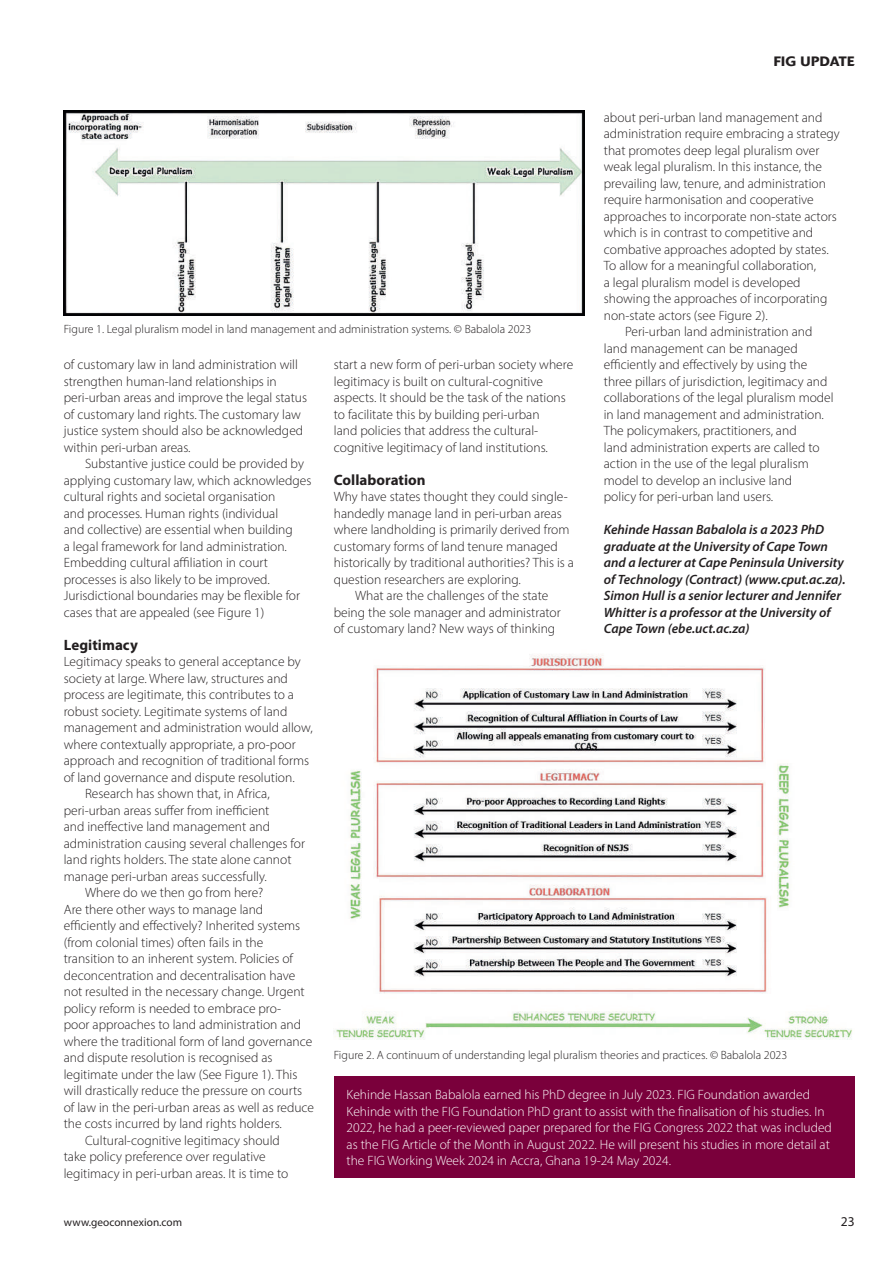
<style>
.page{position:relative;width:893px;height:1263px;background:#fff}
.page>*{position:absolute;margin:0;border:0;box-sizing:border-box;transform-origin:0 0}
.t1{font:700 15px "Myriad Pro";color:#231f20}
.t2{font:300 13.5px/16.5px "Myriad Pro";color:#231f20}
.t3{font:300 13.5px/16.5px "Myriad Pro";color:#fff}
.t4{font:italic 600 13.5px/16.5px "Myriad Pro";color:#231f20}
.t5{font:500 13.5px "Delta";letter-spacing:.025em;color:#231f20}
.t6{font:13.5px "Myriad Pro";color:#231f20}
.t7{font:300 12px "Myriad Pro";color:#231f20}
.t8{font:11.25px "Myriad Pro";letter-spacing:.005em;color:#231f20}
</style>
<div class="page">
<div style="left:334px;top:1076px;width:521px;height:102px;background:#7a003b"></div>
<img style="left:64px;top:111px;width:521px;height:205px">
<img style="left:334px;top:654px;width:518px;height:385px">
<p class="t5" style="left:774px;top:57px;width:82px">FIG UPDATE</p>
<p class="t2" style="left:604px;top:110px;width:220px">about peri-urban land management and</p>
<p class="t2" style="left:604px;top:127px;width:237px">administration require embracing a strategy</p>
<p class="t2" style="left:604px;top:143px;width:217px">that promotes deep legal pluralism over</p>
<p class="t2" style="left:604px;top:160px;width:220px">weak legal pluralism. In this instance, the</p>
<p class="t2" style="left:604px;top:176px;width:224px">prevailing law, tenure, and administration</p>
<p class="t2" style="left:604px;top:193px;width:212px">require harmonisation and cooperative</p>
<p class="t2" style="left:604px;top:209px;width:235px">approaches to incorporate non-state actors</p>
<p class="t2" style="left:604px;top:226px;width:211px">which is in contrast to competitive and</p>
<p class="t2" style="left:604px;top:242px;width:226px">combative approaches adopted by states.</p>
<p class="t2" style="left:604px;top:259px;width:214px">To allow for a meaningful collaboration,</p>
<p class="t2" style="left:604px;top:275px;width:198px">a legal pluralism model is developed</p>
<p class="t2" style="left:604px;top:292px;width:225px">showing the approaches of incorporating</p>
<p class="t2" style="left:604px;top:308px;width:165px">non-state actors (see Figure 2).</p>
<p class="t2" style="left:625px;top:325px;width:189px">Peri-urban land administration and</p>
<p class="t2" style="left:604px;top:341px;width:196px">land management can be managed</p>
<p class="t2" style="left:604px;top:358px;width:205px">efficiently and effectively by using the</p>
<p class="t2" style="left:604px;top:374px;width:225px">three pillars of jurisdiction, legitimacy and</p>
<p class="t2" style="left:604px;top:391px;width:231px">collaborations of the legal pluralism model</p>
<p class="t2" style="left:604px;top:407px;width:222px">in land management and administration.</p>
<p class="t2" style="left:604px;top:424px;width:194px">The policymakers, practitioners, and</p>
<p class="t2" style="left:604px;top:440px;width:217px">land administration experts are called to</p>
<p class="t2" style="left:604px;top:457px;width:206px">action in the use of the legal pluralism</p>
<p class="t2" style="left:604px;top:473px;width:190px">model to develop an inclusive land</p>
<p class="t2" style="left:604px;top:490px;width:171px">policy for peri-urban land users.</p>
<p class="t4" style="left:604px;top:523px;width:243px">Kehinde Hassan Babalola is a 2023 PhD graduate at the University of Cape Town and a lecturer at Cape Peninsula University of Technology (Contract) (www.cput.ac.za).<br>Simon Hull is a senior lecturer and Jennifer Whitter is a professor at the University of Cape Town (ebe.uct.ac.za)</p>
<p class="t7" style="left:64px;top:325px;width:469px">Figure 1. Legal pluralism model in land management and administration systems. © Babalola 2023</p>
<p class="t2" style="left:64px;top:358px;width:236px">of customary law in land administration will</p>
<p class="t2" style="left:64px;top:374px;width:215px">strengthen human-land relationships in</p>
<p class="t2" style="left:64px;top:391px;width:245px">peri-urban areas and improve the legal status</p>
<p class="t2" style="left:64px;top:407px;width:239px">of customary land rights. The customary law</p>
<p class="t2" style="left:64px;top:424px;width:241px">justice system should also be acknowledged</p>
<p class="t2" style="left:64px;top:440px;width:128px">within peri-urban areas.</p>
<p class="t2" style="left:85px;top:457px;width:220px">Substantive justice could be provided by</p>
<p class="t2" style="left:64px;top:473px;width:249px">applying customary law, which acknowledges</p>
<p class="t2" style="left:64px;top:490px;width:213px">cultural rights and societal organisation</p>
<p class="t2" style="left:64px;top:506px;width:216px">and processes. Human rights (individual</p>
<p class="t2" style="left:64px;top:523px;width:230px">and collective) are essential when building</p>
<p class="t2" style="left:64px;top:539px;width:225px">a legal framework for land administration.</p>
<p class="t2" style="left:64px;top:556px;width:206px">Embedding cultural affiliation in court</p>
<p class="t2" style="left:64px;top:572px;width:208px">processes is also likely to be improved.</p>
<p class="t2" style="left:64px;top:589px;width:238px">Jurisdictional boundaries may be flexible for</p>
<p class="t2" style="left:64px;top:605px;width:202px">cases that are appealed (see Figure 1)</p>
<p class="t1" style="left:64px;top:639px;width:76px">Legitimacy</p>
<p class="t2" style="left:64px;top:655px;width:239px">Legitimacy speaks to general acceptance by</p>
<p class="t2" style="left:64px;top:671px;width:226px">society at large. Where law, structures and</p>
<p class="t2" style="left:64px;top:688px;width:232px">process are legitimate, this contributes to a</p>
<p class="t2" style="left:64px;top:704px;width:225px">robust society. Legitimate systems of land</p>
<p class="t2" style="left:64px;top:721px;width:250px">management and administration would allow,</p>
<p class="t2" style="left:64px;top:737px;width:233px">where contextually appropriate, a pro-poor</p>
<p class="t2" style="left:64px;top:754px;width:247px">approach and recognition of traditional forms</p>
<p class="t2" style="left:64px;top:770px;width:232px">of land governance and dispute resolution.</p>
<p class="t2" style="left:85px;top:787px;width:186px">Research has shown that, in Africa,</p>
<p class="t2" style="left:64px;top:803px;width:207px">peri-urban areas suffer from inefficient</p>
<p class="t2" style="left:64px;top:820px;width:208px">and ineffective land management and</p>
<p class="t2" style="left:64px;top:836px;width:243px">administration causing several challenges for</p>
<p class="t2" style="left:64px;top:853px;width:229px">land rights holders. The state alone cannot</p>
<p class="t2" style="left:64px;top:869px;width:205px">manage peri-urban areas successfully.</p>
<p class="t2" style="left:85px;top:886px;width:180px">Where do we then go from here?</p>
<p class="t2" style="left:64px;top:902px;width:201px">Are there other ways to manage land</p>
<p class="t2" style="left:64px;top:919px;width:238px">efficiently and effectively? Inherited systems</p>
<p class="t2" style="left:64px;top:935px;width:201px">(from colonial times) often fails in the</p>
<p class="t2" style="left:64px;top:952px;width:231px">transition to an inherent system. Policies of</p>
<p class="t2" style="left:64px;top:968px;width:233px">deconcentration and decentralisation have</p>
<p class="t2" style="left:64px;top:985px;width:242px">not resulted in the necessary change. Urgent</p>
<p class="t2" style="left:64px;top:1001px;width:219px">policy reform is needed to embrace pro-</p>
<p class="t2" style="left:64px;top:1018px;width:239px">poor approaches to land administration and</p>
<p class="t2" style="left:64px;top:1034px;width:250px">where the traditional form of land governance</p>
<p class="t2" style="left:64px;top:1051px;width:210px">and dispute resolution is recognised as</p>
<p class="t2" style="left:64px;top:1067px;width:235px">legitimate under the law (See Figure 1). This</p>
<p class="t2" style="left:64px;top:1084px;width:240px">will drastically reduce the pressure on courts</p>
<p class="t2" style="left:64px;top:1100px;width:252px">of law in the peri-urban areas as well as reduce</p>
<p class="t2" style="left:64px;top:1117px;width:220px">the costs incurred by land rights holders.</p>
<p class="t2" style="left:85px;top:1133px;width:196px">Cultural-cognitive legitimacy should</p>
<p class="t2" style="left:64px;top:1150px;width:204px">take policy preference over regulative</p>
<p class="t2" style="left:64px;top:1166px;width:226px">legitimacy in peri-urban areas. It is time to</p>
<p class="t2" style="left:334px;top:358px;width:241px">start a new form of peri-urban society where legitimacy is built on cultural-cognitive aspects. It should be the task of the nations to facilitate this by building peri-urban<br>land policies that address the cultural&shy;cognitive legitimacy of land institutions.</p>
<p class="t1" style="left:334px;top:474px;width:93px">Collaboration</p>
<p class="t2" style="left:334px;top:490px;width:235px">Why have states thought they could single-</p>
<p class="t2" style="left:334px;top:506px;width:230px">handedly manage land in peri-urban areas</p>
<p class="t2" style="left:334px;top:523px;width:237px">where landholding is primarily derived from</p>
<p class="t2" style="left:334px;top:539px;width:225px">customary forms of land tenure managed</p>
<p class="t2" style="left:334px;top:556px;width:242px">historically by traditional authorities? This is a</p>
<p class="t2" style="left:334px;top:572px;width:189px">question researchers are exploring.</p>
<p class="t2" style="left:355px;top:589px;width:195px">What are the challenges of the state</p>
<p class="t2" style="left:334px;top:605px;width:228px">being the sole manager and administrator</p>
<p class="t2" style="left:334px;top:622px;width:223px">of customary land? New ways of thinking</p>
<p class="t7" style="left:334px;top:1051px;width:455px">Figure 2. A continuum of understanding legal pluralism theories and practices. © Babalola 2023</p>
<p class="t3" style="left:347px;top:1088px;width:487px">Kehinde Hassan Babalola earned his PhD degree in July 2023. FIG Foundation awarded Kehinde with the FIG Foundation PhD grant to assist with the finalisation of his studies. In 2022, he had a peer-reviewed paper prepared for the FIG Congress 2022 that was included as the FIG Article of the Month in August 2022. He will present his studies in more detail at the FIG Working Week 2024 in Accra, Ghana 19-24 May 2024.</p>
<p class="t8" style="left:64px;top:1219px;width:120px">www.geoconnexion.com</p>
<p class="t6" style="left:841px;top:1217px;width:15px">23</p>
</div>
